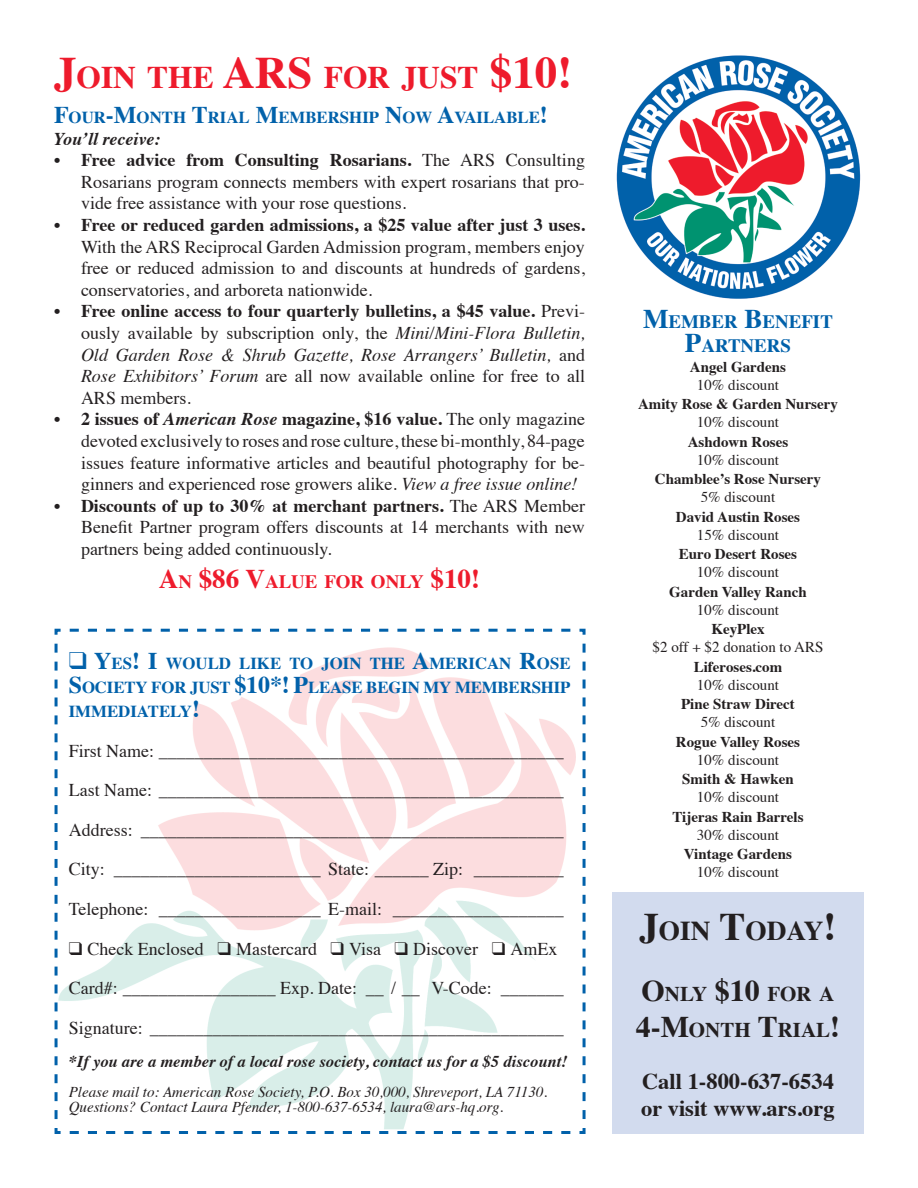
<style>
.page{position:relative;width:918px;height:1188px;background:#fff}
.page>*{position:absolute;margin:0;border:0;box-sizing:border-box;transform-origin:0 0}
.t1{font:700 31.5px "Times";color:#ee1b2c}
.t2{font:700 27.3px "Times";color:#231f20}
.t3{font:700 22.5px/27px "Times";color:#231f20}
.t4{font:700 21px/36px "Times";color:#231f20}
.t5{font:700 18.9px/24px "Times";color:#0161aa;text-align:center}
.t6{font:700 18.9px "Times";color:#ee1b2c}
.t7{font:18px/21.6px "Times";color:#231f20;text-align:justify}
.t8{font:italic 18px/21.6px "Times";color:#231f20;text-align:justify}
.t9{font:700 18px "Times";color:#231f20}
.t10{font:italic 700 18px "Times";color:#231f20}
.t11{font:700 16.8px/24px "Times";color:#0161aa;text-align:justify}
.t12{font:italic 700 16.5px "Times";color:#231f20}
.t13{font:700 15px "Times";color:#231f20}
.t14{font:15px "Times";color:#231f20}
.t15{font:italic 15px/15px "Times";color:#231f20}
.s1{font-size:45px}
.s2{font-size:24px}
.s3{font-weight:700}
.s4{font-weight:700;font-style:normal}
.s5{font-style:normal}
.s6{font-weight:700;font-style:italic}
.s7{font-style:italic}
.s8{font-size:27px}
.s9{font-size:39px}
.s10{font-size:30px}
</style>
<div class="page">
<div style="left:612px;top:892px;width:252px;height:242px;background:#d2dbee"></div>
<img style="left:616px;top:55px;width:245px;height:244px">
<svg style="left:54px;top:628px;width:532px;height:506px"></svg>
<h1 class="t1" style="left:54px;top:47px;width:199px"><span class="s1">J</span>OIN THE <span class="s1">ARS</span></h1>
<h1 class="t1" style="left:324px;top:47px;width:250px">FOR JUST <span class="s1">$10!</span></h1>
<p class="t11" style="left:54px;top:104px;width:495px"><span class="s2">F</span>OUR<span class="s2">-M</span>ONTH <span class="s2">T</span>RIAL <span class="s2">M</span>EMBERSHIP <span class="s2">N</span>OW <span class="s2">A</span>VAILABLE<span class="s2">!</span></p>
<p class="t10" style="left:54px;top:122px;width:108px">You’ll receive:</p>
<p class="t7" style="left:81px;top:148px;width:505px;text-indent:-27px"><span class="s3">• Free advice from Consulting Rosarians.</span> The ARS Consulting Rosarians program connects members with expert rosarians that pro&shy;vide free assistance with your rose questions.</p>
<p class="t9" style="left:54px;top:208px;width:532px">• Free or reduced garden admissions, a $25 value after just 3 uses.</p>
<p class="t7" style="left:81px;top:234px;width:505px">With the ARS Reciprocal Garden Admission program, members enjoy free or reduced admission to and discounts at hundreds of gardens, conservatories, and arboreta nationwide.</p>
<p class="t8" style="left:81px;top:299px;width:506px;text-indent:-27px"><span class="s4">• Free online access to four quarterly bulletins, a $45 value.</span> <span class="s5">Previ&shy;ously available by subscription only, the</span> Mini/Mini-Flora Bulletin, Old Garden Rose &amp; Shrub Gazette, Rose Arrangers’ Bulletin, <span class="s5">and </span>Rose Exhibitors’ Forum <span class="s5">are all now available online for free to all ARS members.</span></p>
<p class="t7" style="left:81px;top:407px;width:506px;text-indent:-27px"><span class="s3">• 2 issues of</span> <span class="s6">American Rose</span> <span class="s3">magazine, $16 value.</span> The only magazine devoted exclusively to roses and rose culture, these bi-monthly, 84-page issues feature informative articles and beautiful photography for be&shy;ginners and experienced rose growers alike. <span class="s7">View a free issue online!</span></p>
<p class="t7" style="left:81px;top:493px;width:505px;text-indent:-27px"><span class="s3">• Discounts of up to 30% at merchant partners.</span> The ARS Member Benefit Partner program offers discounts at 14 merchants with new partners being added continuously.</p>
<p class="t6" style="left:159px;top:564px;width:323px"><span class="s8">A</span>N <span class="s8">$86 V</span>ALUE FOR ONLY <span class="s8">$10!</span></p>
<p class="t11" style="left:69px;top:650px;width:503px">❑ <span class="s2">Y</span>ES<span class="s2">! I</span> WOULD LIKE TO JOIN THE <span class="s2">A</span>MERICAN <span class="s2">R</span>OSE <span class="s2">S</span>OCIETY FOR JUST <span class="s2">$10*! P</span>LEASE BEGIN MY MEMBERSHIP IMMEDIATELY<span class="s2">!</span></p>
<p class="t7" style="left:69px;top:729px;width:497px;line-height:39.6px">First Name: _____________________________________________<br>Last Name: _____________________________________________</p>
<p class="t7" style="left:69px;top:817px;width:497px">Address: _______________________________________________</p>
<p class="t7" style="left:69px;top:848px;width:496px;line-height:39.6px">City: _______________________ State: ______ Zip: __________<br>Telephone: __________________ E-mail: ___________________</p>
<p class="t7" style="left:69px;top:927px;width:497px;line-height:39.6px;text-align:left">❑ Check Enclosed ❑ Mastercard ❑ Visa ❑ Discover ❑ AmEx<br>Card#: _________________ Exp. Date: __ / __ V-Code: _______<br>Signature: ______________________________________________</p>
<p class="t12" style="left:69px;top:1046px;width:500px">*If you are a member of a local rose society, contact us for a $5 discount!</p>
<p class="t15" style="left:69px;top:1083px;width:480px">Please mail to: American Rose Society, P.O. Box 30,000, Shreveport, LA 71130.<br>Questions? Contact Laura Pfender, 1-800-637-6534, laura@ars-hq.org.</p>
<p class="t5" style="left:643px;top:308px;width:191px"><span class="s8">M</span>EMBER <span class="s8">B</span>ENEFIT<br><span class="s8">P</span>ARTNERS</p>
<p class="t13" style="left:690px;top:352px;width:98px">Angel Gardens</p>
<p class="t14" style="left:697px;top:371px;width:84px">10% discount</p>
<p class="t13" style="left:638px;top:390px;width:201px">Amity Rose &amp; Garden Nursery</p>
<p class="t14" style="left:697px;top:408px;width:84px">10% discount</p>
<p class="t13" style="left:688px;top:427px;width:102px">Ashdown Roses</p>
<p class="t14" style="left:697px;top:446px;width:84px">10% discount</p>
<p class="t13" style="left:655px;top:465px;width:168px">Chamblee’s Rose Nursery</p>
<p class="t14" style="left:701px;top:483px;width:76px">5% discount</p>
<p class="t13" style="left:676px;top:502px;width:126px">David Austin Roses</p>
<p class="t14" style="left:697px;top:521px;width:84px">15% discount</p>
<p class="t13" style="left:679px;top:540px;width:120px">Euro Desert Roses</p>
<p class="t14" style="left:697px;top:558px;width:84px">10% discount</p>
<p class="t13" style="left:669px;top:577px;width:139px">Garden Valley Ranch</p>
<p class="t14" style="left:697px;top:596px;width:84px">10% discount</p>
<p class="t13" style="left:711px;top:615px;width:55px">KeyPlex</p>
<p class="t14" style="left:653px;top:633px;width:172px">$2 off + $2 donation to ARS</p>
<p class="t13" style="left:694px;top:652px;width:90px">Liferoses.com</p>
<p class="t14" style="left:697px;top:671px;width:84px">10% discount</p>
<p class="t13" style="left:681px;top:690px;width:115px">Pine Straw Direct</p>
<p class="t14" style="left:701px;top:708px;width:76px">5% discount</p>
<p class="t13" style="left:676px;top:727px;width:126px">Rogue Valley Roses</p>
<p class="t14" style="left:697px;top:746px;width:84px">10% discount</p>
<p class="t13" style="left:682px;top:765px;width:113px">Smith &amp; Hawken</p>
<p class="t14" style="left:697px;top:783px;width:84px">10% discount</p>
<p class="t13" style="left:672px;top:802px;width:133px">Tijeras Rain Barrels</p>
<p class="t14" style="left:697px;top:821px;width:84px">30% discount</p>
<p class="t13" style="left:684px;top:840px;width:110px">Vintage Gardens</p>
<p class="t14" style="left:697px;top:858px;width:84px">10% discount</p>
<h2 class="t2" style="left:639px;top:904px;width:199px"><span class="s9">J</span>OIN <span class="s9">T</span>ODAY<span class="s9">!</span></h2>
<p class="t4" style="left:636px;top:973px;width:206px"><span class="s10">O</span>NLY <span class="s10">$10</span> FOR A<br><span class="s10">4-M</span>ONTH <span class="s10">T</span>RIAL<span class="s10">!</span></p>
<p class="t3" style="left:641px;top:1065px;width:195px">Call 1-800-637-6534 or visit www.ars.org</p>
</div>
